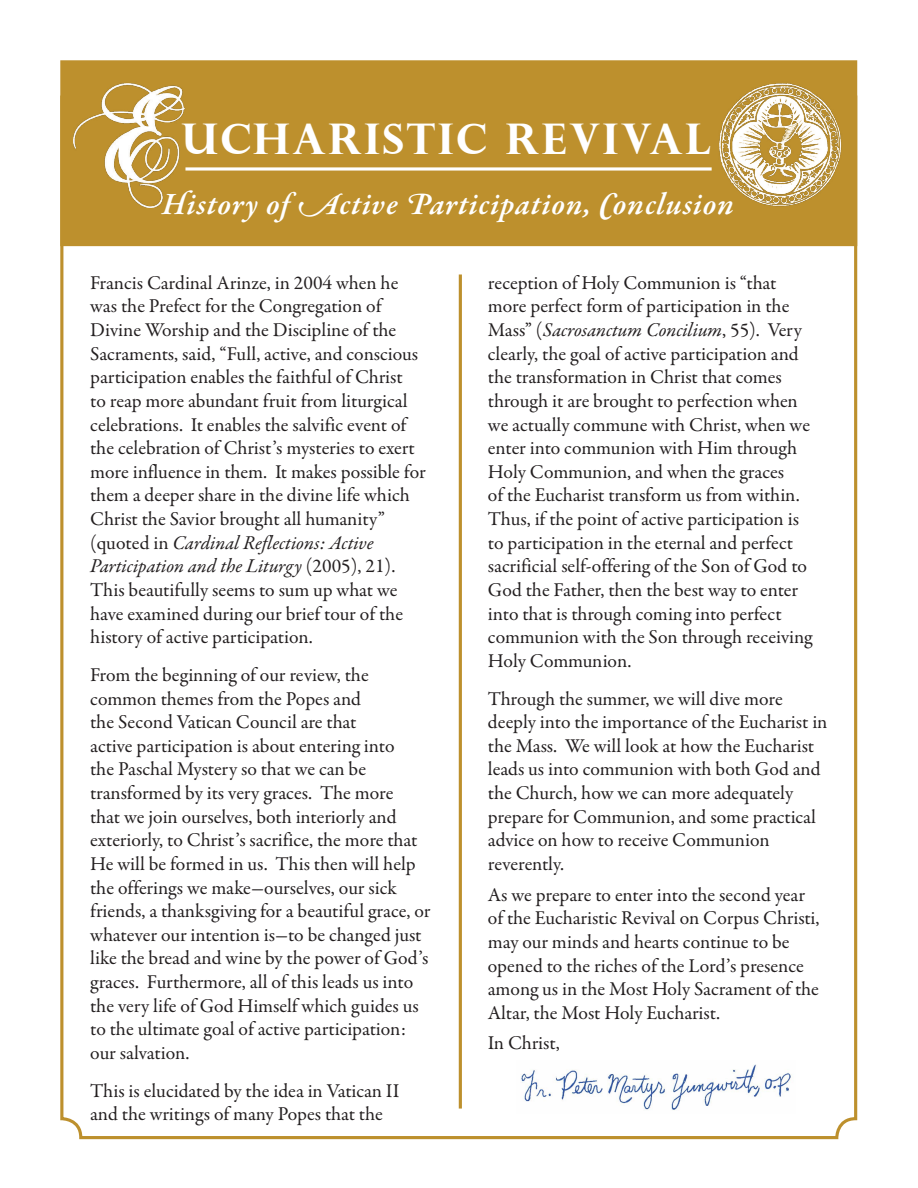
<style>
.page{position:relative;width:918px;height:1188px;background:#fff}
.page>*{position:absolute;margin:0;border:0;box-sizing:border-box;transform-origin:0 0}
.t1{font:700 42.3px "Perpetua Titling";letter-spacing:.06em;color:#fff}
.t2{font:italic 600 31.5px "Garamond Premr Pro";letter-spacing:.025em;color:#fff}
.t3{font:19.65px/23.7px "Garamond Premr Pro";letter-spacing:-.005em;color:#231f20}
.s1{font-style:italic}
</style>
<div class="page">
<div style="left:62px;top:62px;width:794px;height:183px;background:#bd902d"></div>
<div style="left:60px;top:60px;width:797px;height:186px;border:3px solid #bd902d"></div>
<img style="left:521px;top:1064px;width:270px;height:46px">
<hr style="left:459px;top:274px;width:3px;height:835px;background:#bd902d">
<img style="left:74px;top:83px;width:111px;height:124px">
<img style="left:719px;top:83px;width:123px;height:124px">
<svg style="left:185px;top:167px;width:527px;height:4px;background:#f0e7d1"></svg>
<h1 class="t1" style="left:182px;top:112px;width:531px">UCHARISTIC REVIVAL</h1>
<h2 class="t2" style="left:162px;top:184px;width:573px">History of Active Participation, Conclusion</h2>
<p class="t3" style="left:90px;top:271px;width:337px">Francis Cardinal Arinze, in 2004 when he was the Prefect for the Congregation of Divine Worship and the Discipline of the Sacraments, said, “Full, active, and conscious participation enables the faithful of Christ<br>to reap more abundant fruit from liturgical celebrations. It enables the salvific event of the celebration of Christ’s mysteries to exert more influence in them. It makes possible for them a deeper share in the divine life which Christ the Savior brought all humanity” (quoted in <span class="s1">Cardinal Reflections: Active Participation and the Liturgy</span> (2005), 21).<br>This beautifully seems to sum up what we have examined during our brief tour of the history of active participation.</p>
<p class="t3" style="left:90px;top:663px;width:342px">From the beginning of our review, the common themes from the Popes and<br>the Second Vatican Council are that<br>active participation is about entering into<br>the Paschal Mystery so that we can be transformed by its very graces. The more<br>that we join ourselves, both interiorly and exteriorly, to Christ’s sacrifice, the more that He will be formed in us. This then will help the offerings we make-ourselves, our sick friends, a thanksgiving for a beautiful grace, or whatever our intention is-to be changed just like the bread and wine by the power of God’s graces. Furthermore, all of this leads us into the very life of God Himself which guides us to the ultimate goal of active participation: our salvation.</p>
<p class="t3" style="left:90px;top:1079px;width:311px">This is elucidated by the idea in Vatican II and the writings of many Popes that the</p>
<p class="t3" style="left:488px;top:271px;width:326px">reception of Holy Communion is “that more perfect form of participation in the Mass” (<span class="s1">Sacrosanctum Concilium</span>, 55). Very clearly, the goal of active participation and the transformation in Christ that comes through it are brought to perfection when we actually commune with Christ, when we enter into communion with Him through Holy Communion, and when the graces<br>of the Eucharist transform us from within.<br>Thus, if the point of active participation is to participation in the eternal and perfect sacrificial self-offering of the Son of God to God the Father, then the best way to enter into that is through coming into perfect communion with the Son through receiving Holy Communion.</p>
<p class="t3" style="left:488px;top:687px;width:341px">Through the summer, we will dive more deeply into the importance of the Eucharist in the Mass. We will look at how the Eucharist leads us into communion with both God and the Church, how we can more adequately prepare for Communion, and some practical advice on how to receive Communion reverently.</p>
<p class="t3" style="left:488px;top:883px;width:333px">As we prepare to enter into the second year of the Eucharistic Revival on Corpus Christi, may our minds and hearts continue to be opened to the riches of the Lord’s presence among us in the Most Holy Sacrament of the Altar, the Most Holy Eucharist.</p>
<p class="t3" style="left:488px;top:1032px;width:73px">In Christ,</p>
</div>
